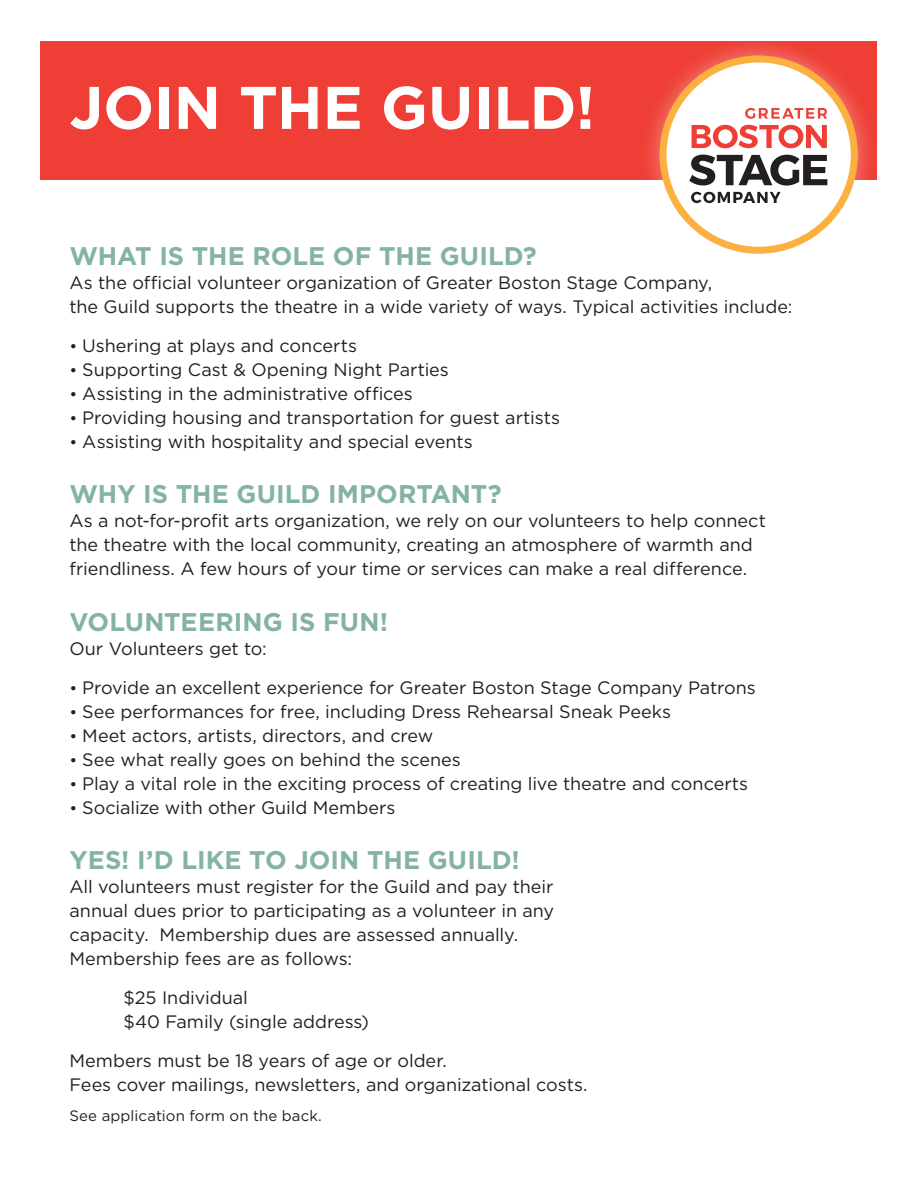
<style>
.page{position:relative;width:918px;height:1188px;background:#fff}
.page>*{position:absolute;margin:0;border:0;box-sizing:border-box;transform-origin:0 0}
.Headline{font:700 60px "Gotham HTF";letter-spacing:-.005em;color:#fff}
.Headline-2{font:700 25.5px "Gotham HTF";letter-spacing:.005em;color:#84b3a5}
.t1{font:18px/24px "Gotham HTF";letter-spacing:-.005em;color:#231f20}
.t2{font:15px "Gotham HTF";letter-spacing:.005em;color:#231f20}
.s1{font-size:16.5px}
</style>
<div class="page">
<div style="left:40px;top:41px;width:838px;height:138px;background:#ee3e35"></div>
<div style="left:638px;top:34px;width:241px;height:241px;background:#fff;opacity:.4"></div>
<svg style="left:660px;top:56px;width:198px;height:198px"></svg>
<p class="Headline" style="left:69px;top:73px;width:527px">JOIN THE GUILD!</p>
<p class="Headline-2" style="left:69px;top:241px;width:469px">WHAT IS THE ROLE OF THE GUILD?</p>
<p class="t1" style="left:69px;top:270px;width:644px">As the official volunteer organization of Greater Boston Stage Company,</p>
<p class="t1" style="left:69px;top:294px;width:724px">the Guild supports the theatre in a wide variety of ways. Typical activities include:</p>
<p class="t1" style="left:69px;top:333px;width:289px"><span class="s1">•</span> Ushering at plays and concerts</p>
<p class="t1" style="left:69px;top:357px;width:381px"><span class="s1">•</span> Supporting Cast &amp; Opening Night Parties</p>
<p class="t1" style="left:69px;top:381px;width:345px"><span class="s1">•</span> Assisting in the administrative offices</p>
<p class="t1" style="left:69px;top:405px;width:492px"><span class="s1">•</span> Providing housing and transportation for guest artists</p>
<p class="t1" style="left:69px;top:429px;width:405px"><span class="s1">•</span> Assisting with hospitality and special events</p>
<p class="Headline-2" style="left:69px;top:479px;width:434px">WHY IS THE GUILD IMPORTANT?</p>
<p class="t1" style="left:69px;top:508px;width:698px">As a not-for-profit arts organization, we rely on our volunteers to help connect the theatre with the local community, creating an atmosphere of warmth and friendliness. A few hours of your time or services can make a real difference.</p>
<p class="Headline-2" style="left:69px;top:607px;width:320px">VOLUNTEERING IS FUN!</p>
<p class="t1" style="left:69px;top:636px;width:199px">Our Volunteers get to:</p>
<p class="t1" style="left:69px;top:675px;width:688px"><span class="s1">•</span> Provide an excellent experience for Greater Boston Stage Company Patrons</p>
<p class="t1" style="left:69px;top:699px;width:603px"><span class="s1">•</span> See performances for free, including Dress Rehearsal Sneak Peeks</p>
<p class="t1" style="left:69px;top:723px;width:365px"><span class="s1">•</span> Meet actors, artists, directors, and crew</p>
<p class="t1" style="left:69px;top:747px;width:393px"><span class="s1">•</span> See what really goes on behind the scenes</p>
<p class="t1" style="left:69px;top:771px;width:680px"><span class="s1">•</span> Play a vital role in the exciting process of creating live theatre and concerts</p>
<p class="t1" style="left:69px;top:795px;width:327px"><span class="s1">•</span> Socialize with other Guild Members</p>
<p class="Headline-2" style="left:69px;top:845px;width:452px">YES! I’D LIKE TO JOIN THE GUILD!</p>
<p class="t1" style="left:69px;top:874px;width:486px;text-align:justify">All volunteers must register for the Guild and pay their annual dues prior to participating as a volunteer in any capacity. Membership dues are assessed annually.</p>
<p class="t1" style="left:69px;top:946px;width:284px">Membership fees are as follows:</p>
<p class="t1" style="left:123px;top:985px;width:126px">$25 Individual</p>
<p class="t1" style="left:123px;top:1009px;width:247px">$40 Family (single address)</p>
<p class="t1" style="left:69px;top:1048px;width:379px">Members must be 18 years of age or older.</p>
<p class="t1" style="left:69px;top:1072px;width:520px">Fees cover mailings, newsletters, and organizational costs.</p>
<p class="t2" style="left:69px;top:1108px;width:254px">See application form on the back.</p>
</div>
